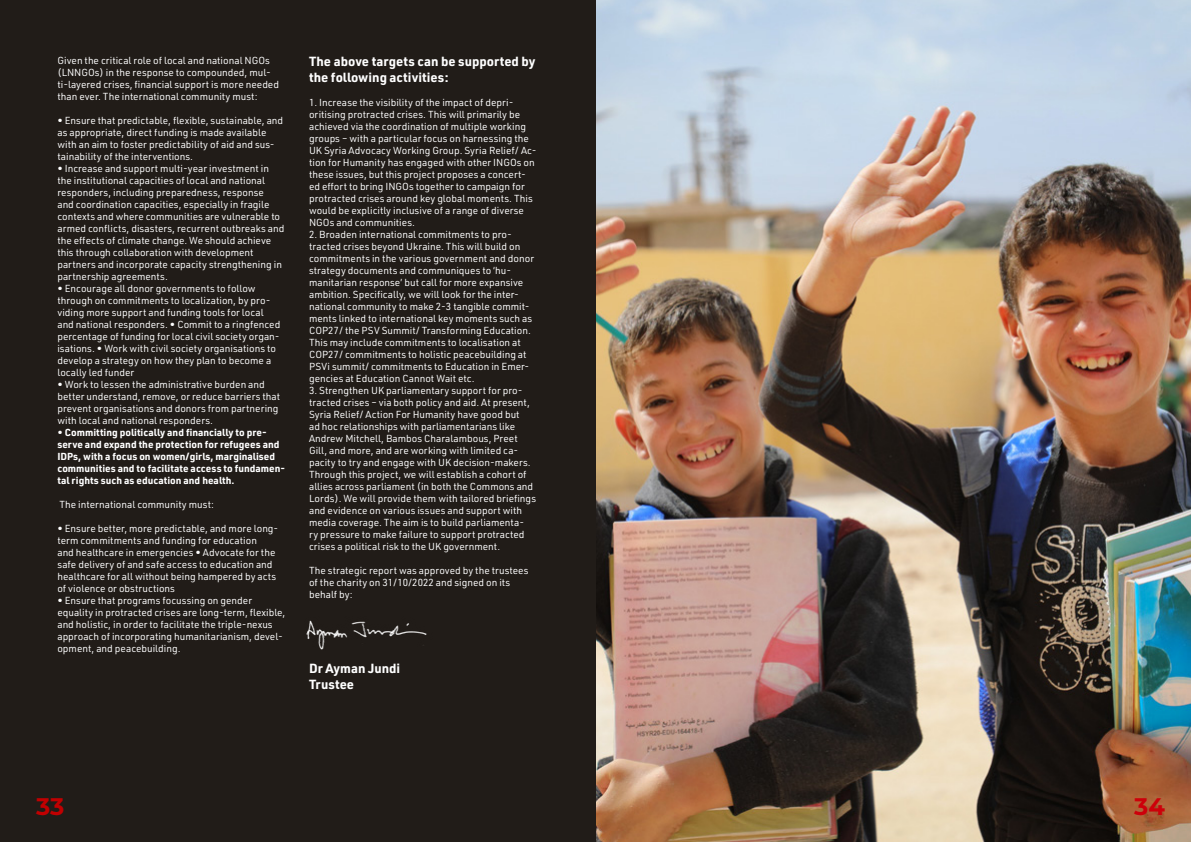
<style>
.page{position:relative;width:1191px;height:842px;background:#fff}
.page>*{position:absolute;margin:0;border:0;box-sizing:border-box;transform-origin:0 0}
.t1{font:700 24px "Montserrat";color:#cd000a}
.t2{font:700 13px/15.6px "URWDIN";color:#fff}
.t3{font:10px/12px "URWDIN";color:#fff}
.t4{font:700 10px/12px "URWDIN";color:#fff}
.s1{font-weight:400}
</style>
<div class="page">
<img style="left:595px;top:0;width:596px;height:842px">
<div style="left:0;top:0;width:595px;height:842px;background:#211c18"></div>
<img style="left:306px;top:620px;width:121px;height:30px">
<p class="t3" style="left:57px;top:54px;width:223px">Given the critical role of local and national NGOs (LNNGOs) in the response to compounded, mul&shy;ti-layered crises, financial support is more needed than ever. The international community must:</p>
<p class="t3" style="left:57px;top:114px;width:227px">• Ensure that predictable, flexible, sustainable, and as appropriate, direct funding is made available with an aim to foster predictability of aid and sus&shy;tainability of the interventions.</p>
<p class="t3" style="left:57px;top:162px;width:228px">• Increase and support multi-year investment in the institutional capacities of local and national responders, including preparedness, response<br>and coordination capacities, especially in fragile contexts and where communities are vulnerable to armed conflicts, disasters, recurrent outbreaks and the effects of climate change. We should achieve this through collaboration with development partners and incorporate capacity strengthening in partnership agreements.</p>
<p class="t3" style="left:57px;top:282px;width:224px">• Encourage all donor governments to follow through on commitments to localization, by pro&shy;viding more support and funding tools for local and national responders. • Commit to a ringfenced percentage of funding for local civil society organ&shy;isations. • Work with civil society organisations to develop a strategy on how they plan to become a locally led funder</p>
<p class="t3" style="left:57px;top:378px;width:224px">• Work to lessen the administrative burden and better understand, remove, or reduce barriers that prevent organisations and donors from partnering with local and national responders.</p>
<p class="t4" style="left:57px;top:426px;width:229px"><span class="s1">•</span> Committing politically and financially to pre&shy;serve and expand the protection for refugees and IDPs, with a focus on women/girls, marginalised communities and to facilitate access to fundamen&shy;tal rights such as education and health.</p>
<p class="t3" style="left:59px;top:498px;width:156px">The international community must:</p>
<p class="t3" style="left:57px;top:522px;width:222px">• Ensure better, more predictable, and more long&shy;term commitments and funding for education<br>and healthcare in emergencies • Advocate for the safe delivery of and safe access to education and healthcare for all without being hampered by acts of violence or obstructions</p>
<p class="t3" style="left:57px;top:594px;width:229px">• Ensure that programs focussing on gender equality in protracted crises are long-term, flexible, and holistic, in order to facilitate the triple-nexus approach of incorporating humanitarianism, devel&shy;opment, and peacebuilding.</p>
<h2 class="t2" style="left:309px;top:53px;width:228px">The above targets can be supported by the following activities:</h2>
<p class="t3" style="left:309px;top:96px;width:229px">1. Increase the visibility of the impact of depri&shy;oritising protracted crises. This will primarily be achieved via the coordination of multiple working groups – with a particular focus on harnessing the UK Syria Advocacy Working Group. Syria Relief/ Ac&shy;tion for Humanity has engaged with other INGOs on these issues, but this project proposes a concert&shy;ed effort to bring INGOs together to campaign for protracted crises around key global moments. This would be explicitly inclusive of a range of diverse NGOs and communities.</p>
<p class="t3" style="left:309px;top:228px;width:226px">2. Broaden international commitments to pro&shy;tracted crises beyond Ukraine. This will build on commitments in the various government and donor strategy documents and communiques to ‘hu&shy;manitarian response’ but call for more expansive ambition. Specifically, we will look for the inter&shy;national community to make 2-3 tangible commit&shy;ments linked to international key moments such as COP27/ the PSV Summit/ Transforming Education.<br>This may include commitments to localisation at COP27/ commitments to holistic peacebuilding at PSVi summit/ commitments to Education in Emer&shy;gencies at Education Cannot Wait etc.</p>
<p class="t3" style="left:309px;top:384px;width:228px">3. Strengthen UK parliamentary support for pro&shy;tracted crises – via both policy and aid. At present, Syria Relief/ Action For Humanity have good but<br>ad hoc relationships with parliamentarians like Andrew Mitchell, Bambos Charalambous, Preet Gill, and more, and are working with limited ca&shy;pacity to try and engage with UK decision-makers.<br>Through this project, we will establish a cohort of allies across parliament (in both the Commons and Lords). We will provide them with tailored briefings and evidence on various issues and support with media coverage. The aim is to build parliamenta-<br>ry pressure to make failure to support protracted crises a political risk to the UK government.</p>
<p class="t3" style="left:309px;top:564px;width:221px">The strategic report was approved by the trustees of the charity on 31/10/2022 and signed on its behalf by:</p>
<h2 class="t2" style="left:309px;top:660px;width:93px">Dr Ayman Jundi<br>Trustee</h2>
<h1 class="t1" style="left:36px;top:789px;width:30px">33</h1>
<h1 class="t1" style="left:1134px;top:789px;width:32px">34</h1>
</div>
